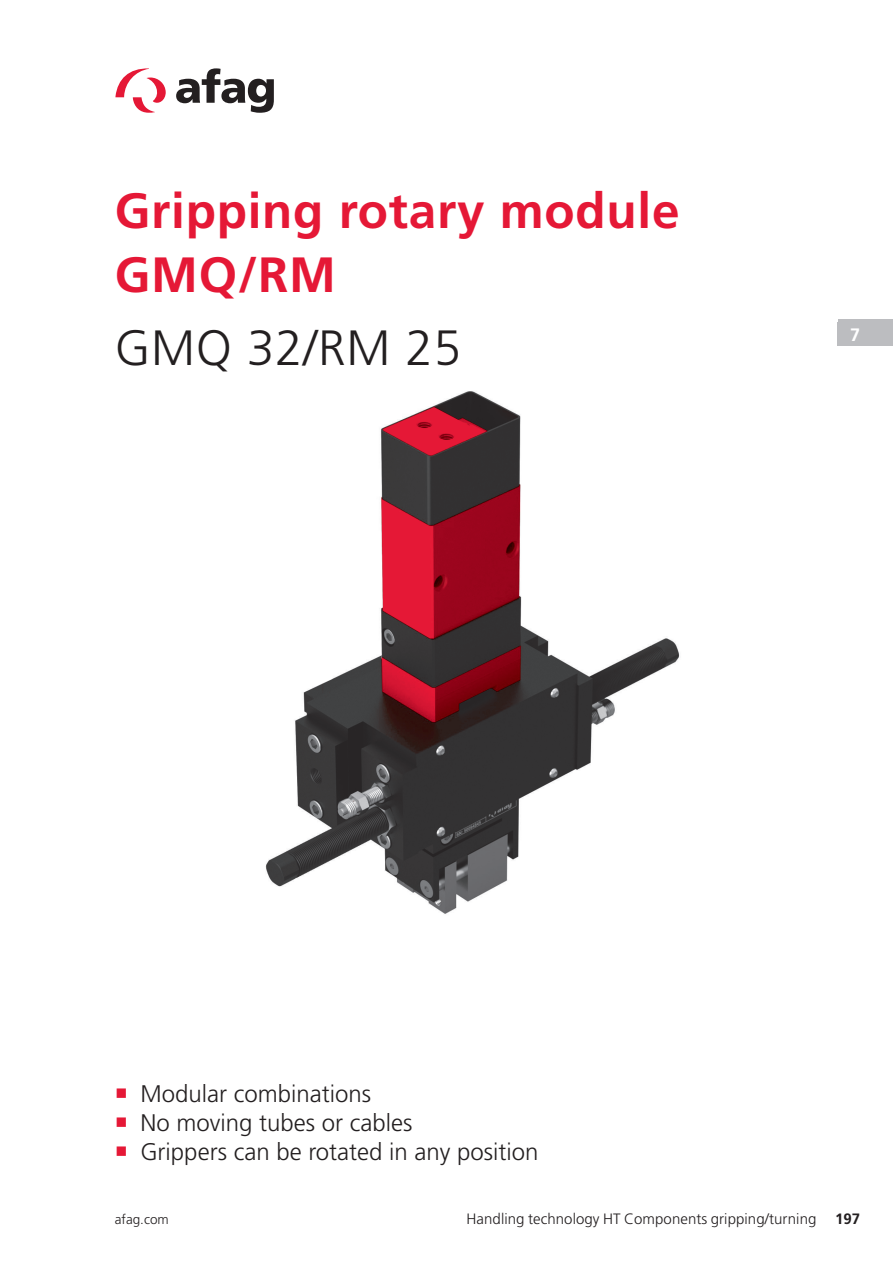
<style>
.page{position:relative;width:893px;height:1263px;background:#fff}
.page>*{position:absolute;margin:0;border:0;box-sizing:border-box;transform-origin:0 0}
.t1{font:700 49.5px/64.5px "Frutiger LT Pro";letter-spacing:.015em;color:#e51836}
.t2{font:300 49.5px "Frutiger LT Pro";letter-spacing:.015em;color:#231f20}
.t3{font:300 24px/28.8px "Frutiger LT Pro";color:#231f20}
.t4{font:700 18px "Frutiger LT Pro";color:#fff}
.t5{font:300 15px "Frutiger LT Pro";letter-spacing:.005em;color:#231f20}
.t6{font:300 13.5px "Frutiger LT Pro";color:#231f20}
.s1{font-weight:700}
</style>
<div class="page">
<svg style="left:115px;top:68px;width:51px;height:45px"></svg>
<svg style="left:176px;top:68px;width:98px;height:45px"></svg>
<img style="left:265px;top:391px;width:415px;height:523px">
<div style="left:837px;top:322px;width:56px;height:24px;background:#bcbdc0"></div>
<hr style="left:838px;top:320px;width:55px;height:3px;background:#bcbdc0">
<h1 class="t1" style="left:115px;top:178px;width:566px">Gripping rotary module<br>GMQ/RM</h1>
<h1 class="t2" style="left:115px;top:319px;width:348px">GMQ 32/RM 25</h1>
<p class="t4" style="left:850px;top:324px;width:12px">7</p>
<p class="t3" style="left:140px;top:1080px;width:400px">Modular combinations<br>No moving tubes or cables<br>Grippers can be rotated in any position</p>
<p class="t6" style="left:115px;top:1211px;width:55px">afag.com</p>
<p class="t5" style="left:466px;top:1210px;width:395px">Handling technology HT Components gripping/turning <span class="s1">197</span></p>
</div>
